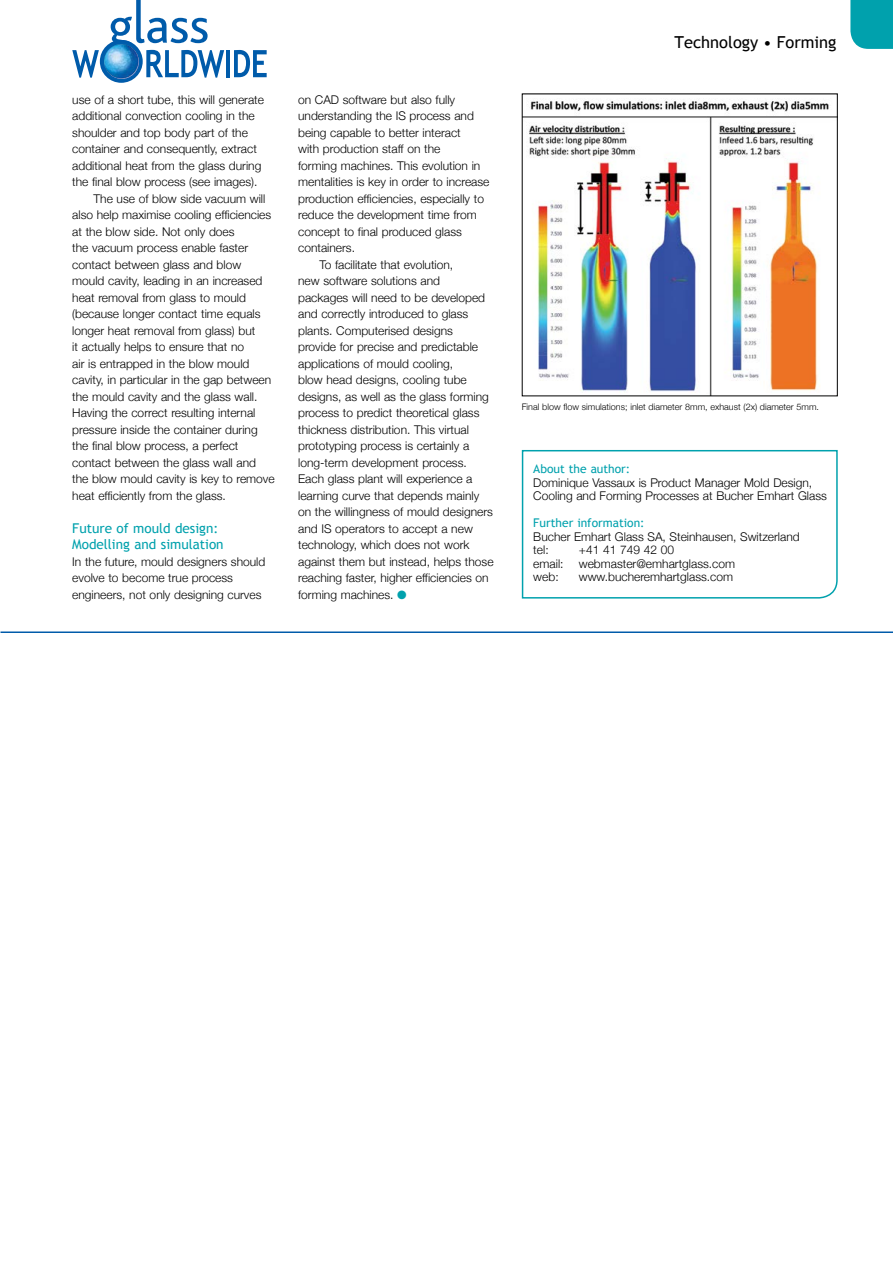
<style>
.page{position:relative;width:893px;height:1263px;background:#fff}
.page>*{position:absolute;margin:0;border:0;box-sizing:border-box;transform-origin:0 0}
.t1{font:16.5px "Trebuchet MS";color:#000}
.t2{font:13.5px/16.5px "Trebuchet MS";color:#00a1ad}
.t3{font:300 12px/16.5px "Helvetica Neue";color:#000}
.t4{font:12px "Trebuchet MS";color:#00a1ad}
.t5{font:300 9px "Helvetica Neue";color:#000}
.s1{color:#00a1ad}
</style>
<div class="page">
<hr style="left:0;top:631px;width:893px;height:2px;background:#005baa">
<div style="left:850px;top:0;width:43px;height:49px;background:#00a1ad"></div>
<svg style="left:521px;top:450px;width:317px;height:149px"></svg>
<img style="left:524px;top:100px;width:312px;height:294px">
<svg style="left:100px;top:40px;width:43px;height:43px"></svg>
<svg style="left:72px;top:50px;width:27px;height:28px"></svg>
<hr style="left:226px;top:50px;width:4px;height:27px;background:#005baa">
<svg style="left:234px;top:50px;width:33px;height:27px"></svg>
<svg style="left:109px;top:0;width:115px;height:78px"></svg>
<svg style="left:102px;top:42px;width:39px;height:39px"></svg>
<img style="left:104px;top:44px;width:34px;height:35px;border-radius:17px">
<p class="t3" style="left:72px;top:90px;width:193px">use of a short tube, this will generate</p>
<p class="t3" style="left:72px;top:107px;width:184px">additional convection cooling in the</p>
<p class="t3" style="left:72px;top:123px;width:177px">shoulder and top body part of the</p>
<p class="t3" style="left:72px;top:140px;width:186px">container and consequently, extract</p>
<p class="t3" style="left:72px;top:156px;width:191px">additional heat from the glass during</p>
<p class="t3" style="left:72px;top:173px;width:187px">the final blow process (see images).</p>
<p class="t3" style="left:94px;top:189px;width:173px">The use of blow side vacuum will</p>
<p class="t3" style="left:72px;top:206px;width:200px">also help maximise cooling efficiencies</p>
<p class="t3" style="left:72px;top:222px;width:164px">at the blow side. Not only does</p>
<p class="t3" style="left:72px;top:239px;width:177px">the vacuum process enable faster</p>
<p class="t3" style="left:72px;top:255px;width:170px">contact between glass and blow</p>
<p class="t3" style="left:72px;top:272px;width:192px">mould cavity, leading in an increased</p>
<p class="t3" style="left:72px;top:288px;width:175px">heat removal from glass to mould</p>
<p class="t3" style="left:72px;top:305px;width:190px">(because longer contact time equals</p>
<p class="t3" style="left:72px;top:321px;width:185px">longer heat removal from glass) but</p>
<p class="t3" style="left:72px;top:338px;width:173px">it actually helps to ensure that no</p>
<p class="t3" style="left:72px;top:354px;width:179px">air is entrapped in the blow mould</p>
<p class="t3" style="left:72px;top:371px;width:200px">cavity, in particular in the gap between</p>
<p class="t3" style="left:72px;top:387px;width:187px">the mould cavity and the glass wall.</p>
<p class="t3" style="left:72px;top:404px;width:185px">Having the correct resulting internal</p>
<p class="t3" style="left:72px;top:420px;width:187px">pressure inside the container during</p>
<p class="t3" style="left:72px;top:437px;width:168px">the final blow process, a perfect</p>
<p class="t3" style="left:72px;top:453px;width:185px">contact between the glass wall and</p>
<p class="t3" style="left:72px;top:470px;width:204px">the blow mould cavity is key to remove</p>
<p class="t3" style="left:72px;top:486px;width:155px">heat efficiently from the glass.</p>
<p class="t2" style="left:72px;top:520px;width:153px">Future of mould design:<br>Modelling and simulation</p>
<p class="t3" style="left:72px;top:552px;width:195px">In the future, mould designers should evolve to become true process engineers, not only designing curves</p>
<p class="t3" style="left:298px;top:90px;width:159px">on CAD software but also fully</p>
<p class="t3" style="left:298px;top:107px;width:177px">understanding the IS process and</p>
<p class="t3" style="left:298px;top:123px;width:164px">being capable to better interact</p>
<p class="t3" style="left:298px;top:140px;width:144px">with production staff on the</p>
<p class="t3" style="left:298px;top:156px;width:184px">forming machines. This evolution in</p>
<p class="t3" style="left:298px;top:173px;width:193px">mentalities is key in order to increase</p>
<p class="t3" style="left:298px;top:189px;width:187px">production efficiencies, especially to</p>
<p class="t3" style="left:298px;top:206px;width:180px">reduce the development time from</p>
<p class="t3" style="left:298px;top:222px;width:165px">concept to final produced glass</p>
<p class="t3" style="left:298px;top:239px;width:58px">containers.</p>
<p class="t3" style="left:319px;top:255px;width:135px">To facilitate that evolution,</p>
<p class="t3" style="left:298px;top:272px;width:143px">new software solutions and</p>
<p class="t3" style="left:298px;top:288px;width:189px">packages will need to be developed</p>
<p class="t3" style="left:298px;top:305px;width:172px">and correctly introduced to glass</p>
<p class="t3" style="left:298px;top:321px;width:156px">plants. Computerised designs</p>
<p class="t3" style="left:298px;top:338px;width:182px">provide for precise and predictable</p>
<p class="t3" style="left:298px;top:354px;width:157px">applications of mould cooling,</p>
<p class="t3" style="left:298px;top:371px;width:170px">blow head designs, cooling tube</p>
<p class="t3" style="left:298px;top:387px;width:192px">designs, as well as the glass forming</p>
<p class="t3" style="left:298px;top:404px;width:183px">process to predict theoretical glass</p>
<p class="t3" style="left:298px;top:420px;width:172px">thickness distribution. This virtual</p>
<p class="t3" style="left:298px;top:437px;width:173px">prototyping process is certainly a</p>
<p class="t3" style="left:298px;top:453px;width:170px">long-term development process.</p>
<p class="t3" style="left:298px;top:470px;width:176px">Each glass plant will experience a</p>
<p class="t3" style="left:298px;top:486px;width:183px">learning curve that depends mainly</p>
<p class="t3" style="left:298px;top:503px;width:196px">on the willingness of mould designers</p>
<p class="t3" style="left:298px;top:519px;width:176px">and IS operators to accept a new</p>
<p class="t3" style="left:298px;top:536px;width:173px">technology, which does not work</p>
<p class="t3" style="left:298px;top:552px;width:197px">against them but instead, helps those</p>
<p class="t3" style="left:298px;top:569px;width:192px">reaching faster, higher efficiencies on</p>
<p class="t3" style="left:298px;top:585px;width:110px">forming machines. <span class="s1">●</span></p>
<h1 class="t1" style="left:674px;top:32px;width:163px">Technology • Forming</h1>
<p class="t5" style="left:522px;top:399px;width:299px">Final blow flow simulations; inlet diameter 8mm, exhaust (2x) diameter 5mm.</p>
<p class="t4" style="left:533px;top:462px;width:99px">About the author:</p>
<p class="t3" style="left:533px;top:475px;width:295px;line-height:13.5px">Dominique Vassaux is Product Manager Mold Design,<br>Cooling and Forming Processes at Bucher Emhart Glass</p>
<p class="t4" style="left:533px;top:516px;width:113px">Further information:</p>
<p class="t3" style="left:533px;top:529px;width:268px;line-height:13.5px">Bucher Emhart Glass SA, Steinhausen, Switzerland tel:</p>
<p class="t3" style="left:579px;top:541px;width:97px">+41 41 749 42 00</p>
<p class="t3" style="left:533px;top:554px;width:32px">email:</p>
<p class="t3" style="left:579px;top:554px;width:158px">webmaster@emhartglass.com</p>
<p class="t3" style="left:533px;top:568px;width:27px">web:</p>
<p class="t3" style="left:579px;top:568px;width:156px">www.bucheremhartglass.com</p>
</div>
